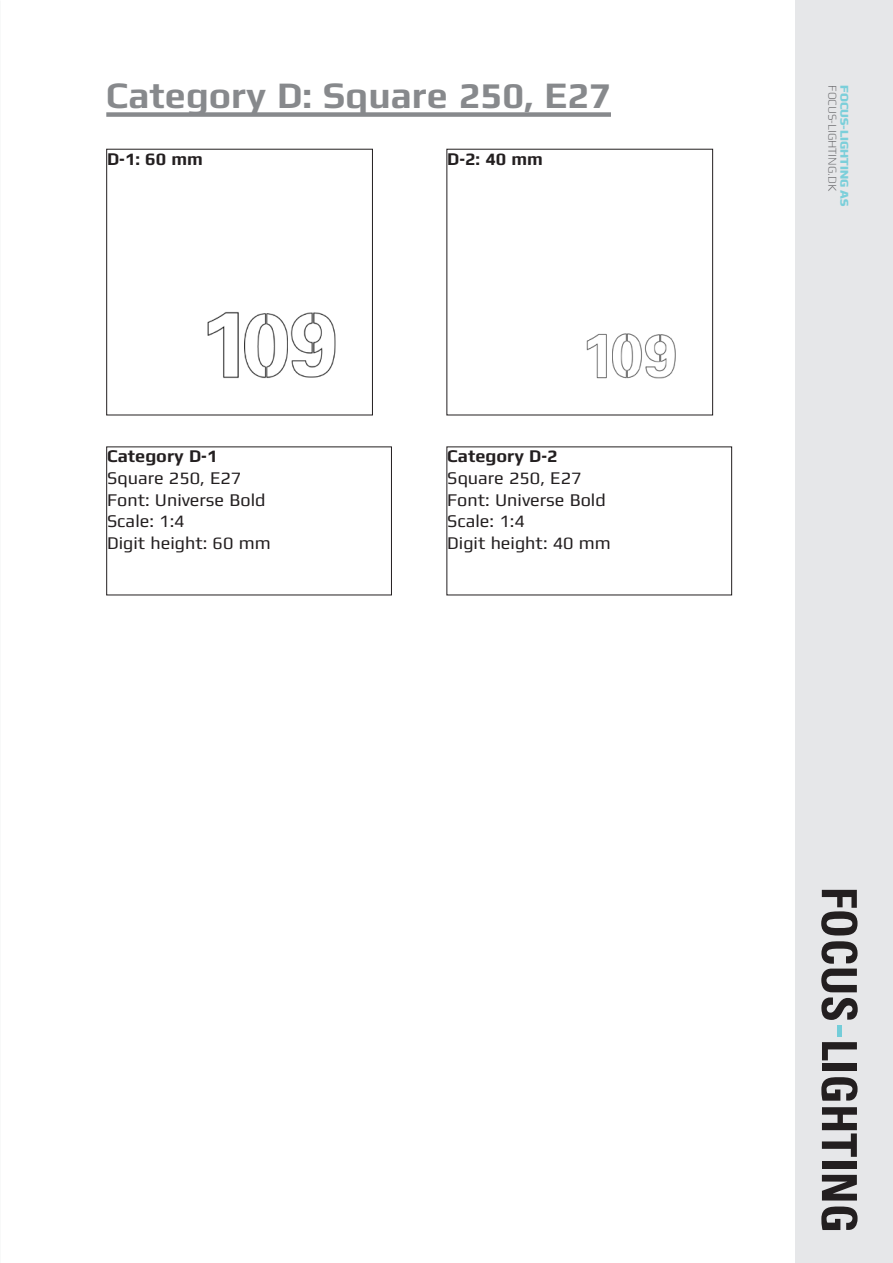
<style>
.page{position:relative;width:893px;height:1263px;background:#fff}
.page>*{position:absolute;margin:0;border:0;box-sizing:border-box;transform-origin:0 0}
.Overskrift{font:700 37.5px "Mdd";color:#87898c}
.t1{font:18px "Mdd";color:#231f20}
.t2{font:700 18px "Mdd";color:#231f20}
.t3{font:300 12px "Mdd";color:#636366}
.t4{font:800 12px "Mdd";color:#7bcfda}
</style>
<div class="page">
<div style="left:795px;top:0;width:98px;height:1263px;background:#e6e7e9"></div>
<svg style="left:821px;top:890px;width:36px;height:45px"></svg>
<svg style="left:821px;top:941px;width:37px;height:79px"></svg>
<svg style="left:822px;top:1042px;width:35px;height:18px"></svg>
<div style="left:822px;top:1064px;width:35px;height:7px;background:#231f20"></div>
<svg style="left:821px;top:1077px;width:36px;height:24px"></svg>
<svg style="left:822px;top:1107px;width:35px;height:50px"></svg>
<div style="left:822px;top:1161px;width:35px;height:7px;background:#231f20"></div>
<svg style="left:822px;top:1175px;width:35px;height:25px"></svg>
<svg style="left:821px;top:1206px;width:36px;height:24px"></svg>
<div style="left:837px;top:1024px;width:5px;height:12px;background:#74cdd9"></div>
<div style="left:106px;top:112px;width:505px;height:5px;background:#87898c"></div>
<div style="left:106px;top:149px;width:267px;height:266px;border:1px solid #231f20"></div>
<img style="left:244px;top:313px;width:44px;height:66px">
<img style="left:290px;top:312px;width:46px;height:66px">
<img style="left:207px;top:311px;width:32px;height:68px">
<div style="left:106px;top:446px;width:286px;height:149px;border:1px solid #231f20"></div>
<img style="left:612px;top:333px;width:30px;height:46px">
<svg style="left:644px;top:334px;width:32px;height:45px"></svg>
<img style="left:586px;top:333px;width:21px;height:46px">
<p class="Overskrift" style="left:106px;top:76px;width:506px">Category D: Square 250, E27</p>
<p class="t2" style="left:107px;top:149px;width:97px">D-1: 60 mm</p>
<p class="t2" style="left:447px;top:149px;width:97px">D-2: 40 mm</p>
<p class="t2" style="left:107px;top:447px;width:112px">Category D-1</p>
<p class="t1" style="left:107px;top:468px;width:136px">Square 250, E27</p>
<p class="t1" style="left:107px;top:490px;width:160px">Font: Universe Bold</p>
<p class="t1" style="left:107px;top:512px;width:79px">Scale: 1:4</p>
<p class="t1" style="left:107px;top:533px;width:165px">Digit height: 60 mm</p>
<p class="t2" style="left:447px;top:447px;width:112px">Category D-2</p>
<p class="t1" style="left:447px;top:468px;width:136px">Square 250, E27</p>
<p class="t1" style="left:447px;top:490px;width:160px">Font: Universe Bold</p>
<p class="t1" style="left:447px;top:512px;width:79px">Scale: 1:4</p>
<p class="t1" style="left:447px;top:533px;width:165px">Digit height: 40 mm</p>
<p class="t3" style="left:839px;top:85px;width:107px;rotate:90deg">FOCUS-LIGHTING.DK</p>
<p class="t4" style="left:851px;top:85px;width:123px;rotate:90deg">FOCUS-LIGHTING AS</p>
</div>
